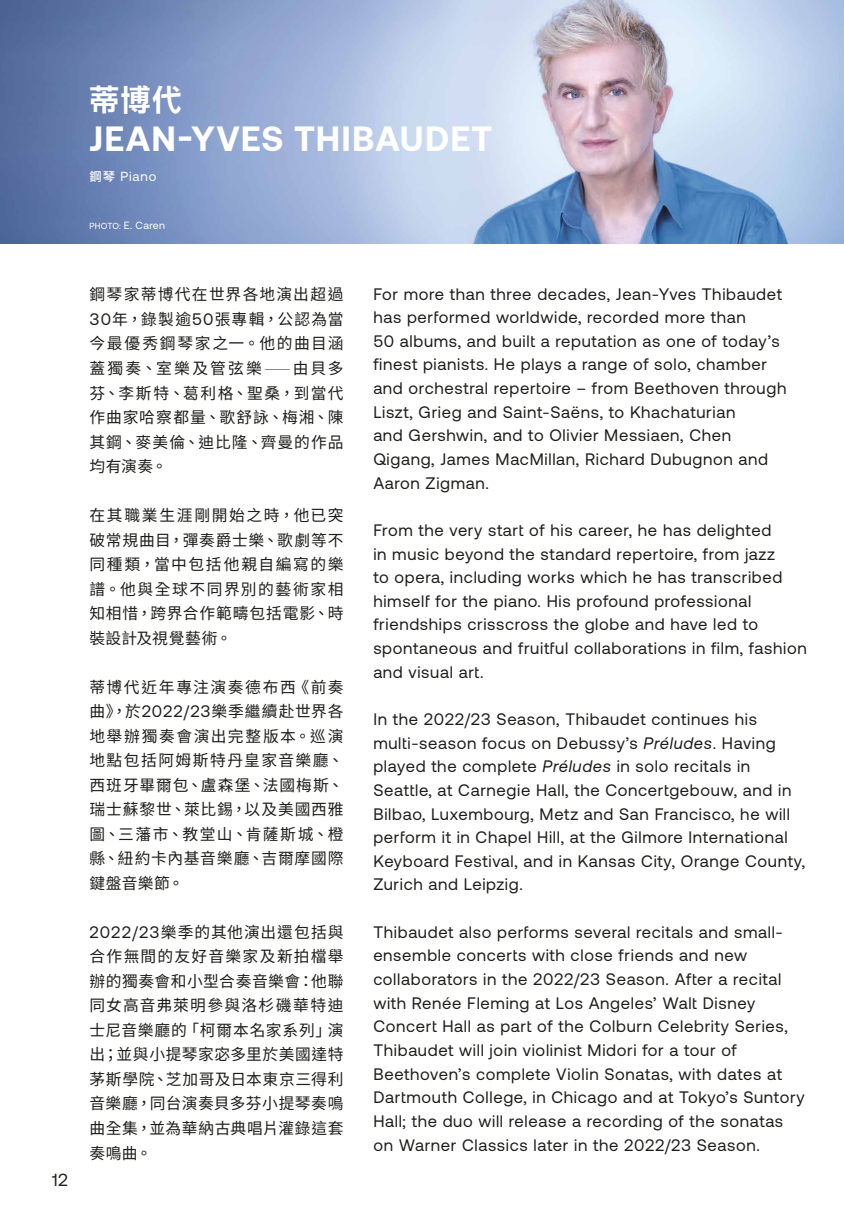
<style>
.page{position:relative;width:844px;height:1226px;background:#fff}
.page>*{position:absolute;margin:0;border:0;box-sizing:border-box;transform-origin:0 0}
.t1{font:700 35px "Aeonik";letter-spacing:.03em;color:#fff}
.t2{font:700 29.75px "Aktiv Hei Hant";color:#fff}
.t3{font:17.5px "Aeonik";color:#1d1d1b}
.t4{font:16.62px/23.6px "Aeonik";letter-spacing:.04em;color:#1d1d1b}
.t5{font:15.75px/24.5px "Noto Sans HK";letter-spacing:.055em;color:#1d1d1b;text-align:justify}
.t6{font:13.12px "Aeonik";letter-spacing:.06em;color:#fff}
.t7{font:10.5px "Aeonik";letter-spacing:.03em;color:#fff}
.s1{font-family:"Noto Sans CJ Ktc";font-weight:500;font-size:12.25px}
.s2{font-size:8.75px}
.s3{font-family:"Aeonik";font-size:16.62px}
.s4{font-weight:100}
.s5{font-style:italic}
</style>
<div class="page">
<img style="left:0;top:0;width:843px;height:243px">
<h2 class="t2" style="left:89px;top:82px;width:94px">蒂博代</h2>
<h1 class="t1" style="left:89px;top:118px;width:404px">JEAN-YVES THIBAUDET</h1>
<p class="t6" style="left:89px;top:169px;width:68px"><span class="s1">鋼琴</span> Piano</p>
<p class="t7" style="left:89px;top:219px;width:77px"><span class="s2">PHOTO:</span> E. Caren</p>
<p class="t3" style="left:52px;top:1170px;width:17px">12</p>
<p class="t5" style="left:89px;top:283px;width:255px">鋼琴家蒂博代在世界各地演出超過<span class="s3">30</span>年，錄製逾<span class="s3">50</span>張專輯，公認為當今最優秀鋼琴家之一。他的曲目涵蓋獨奏、室樂及管弦樂<span class="s4">——</span>由貝多芬、李斯特、葛利格、聖桑，到當代作曲家哈察都量、歌舒詠、梅湘、陳其鋼、麥美倫、迪比隆、齊曼的作品均有演奏。</p>
<p class="t5" style="left:89px;top:503px;width:255px">在其職業生涯剛開始之時，他已突破常規曲目，彈奏爵士樂、歌劇等不同種類，當中包括他親自編寫的樂譜。他與全球不同界別的藝術家相知相惜，跨界合作範疇包括電影、時裝設計及視覺藝術。</p>
<p class="t5" style="left:89px;top:675px;width:255px">蒂博代近年專注演奏德布西《前奏曲》，於<span class="s3">2022/23</span>樂季繼續赴世界各地舉辦獨奏會演出完整版本。巡演地點包括阿姆斯特丹皇家音樂廳、西班牙畢爾包、盧森堡、法國梅斯、瑞士蘇黎世、萊比錫，以及美國西雅圖、三藩市、教堂山、肯薩斯城、橙縣、紐約卡內基音樂廳、吉爾摩國際鍵盤音樂節。</p>
<p class="t5" style="left:89px;top:920px;width:255px"><span class="s3">2022/23</span>樂季的其他演出還包括與合作無間的友好音樂家及新拍檔舉辦的獨奏會和小型合奏音樂會：他聯同女高音弗萊明參與洛杉磯華特迪士尼音樂廳的「柯爾本名家系列」演出；並與小提琴家宓多里於美國達特茅斯學院、芝加哥及日本東京三得利音樂廳，同台演奏貝多芬小提琴奏鳴曲全集，並為華納古典唱片灌錄這套奏鳴曲。</p>
<p class="t4" style="left:373px;top:282px;width:414px">For more than three decades, Jean-Yves Thibaudet has performed worldwide, recorded more than<br>50 albums, and built a reputation as one of today’s finest pianists. He plays a range of solo, chamber and orchestral repertoire – from Beethoven through Liszt, Grieg and Saint-Saëns, to Khachaturian<br>and Gershwin, and to Olivier Messiaen, Chen Qigang, James MacMillan, Richard Dubugnon and Aaron Zigman.</p>
<p class="t4" style="left:373px;top:518px;width:435px">From the very start of his career, he has delighted<br>in music beyond the standard repertoire, from jazz<br>to opera, including works which he has transcribed himself for the piano. His profound professional friendships crisscross the globe and have led to spontaneous and fruitful collaborations in film, fashion and visual art.</p>
<p class="t4" style="left:373px;top:707px;width:433px">In the 2022/23 Season, Thibaudet continues his multi-season focus on Debussy’s <span class="s5">Préludes</span>. Having played the complete <span class="s5">Préludes</span> in solo recitals in Seattle, at Carnegie Hall, the Concertgebouw, and in Bilbao, Luxembourg, Metz and San Francisco, he will perform it in Chapel Hill, at the Gilmore International Keyboard Festival, and in Kansas City, Orange County, Zurich and Leipzig.</p>
<p class="t4" style="left:373px;top:920px;width:432px">Thibaudet also performs several recitals and small&shy;ensemble concerts with close friends and new collaborators in the 2022/23 Season. After a recital with Renée Fleming at Los Angeles’ Walt Disney Concert Hall as part of the Colburn Celebrity Series, Thibaudet will join violinist Midori for a tour of Beethoven’s complete Violin Sonatas, with dates at Dartmouth College, in Chicago and at Tokyo’s Suntory Hall; the duo will release a recording of the sonatas on Warner Classics later in the 2022/23 Season.</p>
</div>
